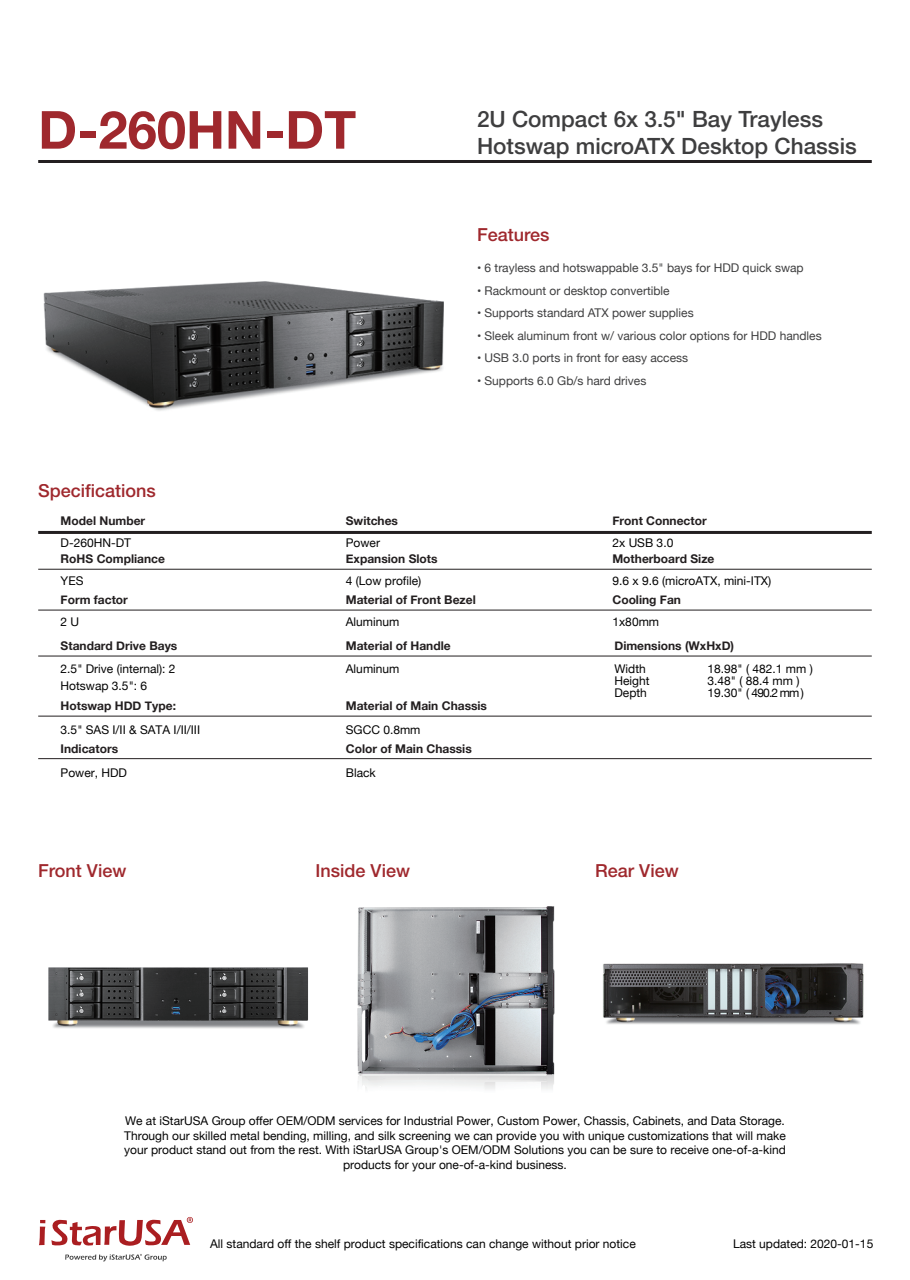
<style>
.page{position:relative;width:910px;height:1280px;background:#fff}
.page>*{position:absolute;margin:0;border:0;box-sizing:border-box;transform-origin:0 0}
.t1{font:700 52.5px "Helvetica Neue";color:#9f282d}
.t2{font:500 22.5px/27px "Helvetica Neue";color:#3e3e3f}
.t3{font:500 18px "Helvetica Neue";color:#9f282d}
.t4{font:12px/12px "Helvetica Neue";color:#030303}
.t5{font:700 12px "Helvetica Neue";color:#231f20}
.t6{font:12px "Helvetica Neue";color:#3e3e3f}
</style>
<div class="page">
<hr style="left:38px;top:160px;width:834px;height:3px;background:#231f20">
<hr style="left:38px;top:531px;width:834px;height:3px;background:#231f20">
<hr style="left:38px;top:569px;width:834px;height:1px;background:#231f20">
<hr style="left:38px;top:610px;width:834px;height:1px;background:#231f20">
<hr style="left:38px;top:656px;width:834px;height:1px;background:#231f20">
<hr style="left:38px;top:716px;width:834px;height:1px;background:#231f20">
<hr style="left:38px;top:758px;width:834px;height:1px;background:#231f20">
<img style="left:48px;top:967px;width:260px;height:62px">
<img style="left:357px;top:906px;width:198px;height:183px">
<img style="left:43px;top:281px;width:401px;height:130px">
<img style="left:603px;top:963px;width:261px;height:62px">
<svg style="left:39px;top:1220px;width:6px;height:25px"></svg>
<svg style="left:51px;top:1217px;width:142px;height:29px"></svg>
<svg style="left:65px;top:1254px;width:102px;height:7px"></svg>
<h1 class="t1" style="left:38px;top:97px;width:319px">D-260HN-DT</h1>
<h2 class="t2" style="left:477px;top:105px;width:381px">2U Compact 6x 3.5" Bay Trayless<br>Hotswap microATX Desktop Chassis</h2>
<h3 class="t3" style="left:477px;top:224px;width:74px">Features</h3>
<h3 class="t3" style="left:38px;top:480px;width:119px">Specifications</h3>
<p class="t6" style="left:477px;top:259px;width:328px">• 6 trayless and hotswappable 3.5" bays for HDD quick swap</p>
<p class="t6" style="left:477px;top:282px;width:194px">• Rackmount or desktop convertible</p>
<p class="t6" style="left:477px;top:304px;width:218px">• Supports standard ATX power supplies</p>
<p class="t6" style="left:477px;top:327px;width:346px">• Sleek aluminum front w/ various color options for HDD handles</p>
<p class="t6" style="left:477px;top:349px;width:213px">• USB 3.0 ports in front for easy access</p>
<p class="t6" style="left:477px;top:372px;width:171px">• Supports 6.0 Gb/s hard drives</p>
<p class="t5" style="left:61px;top:513px;width:86px">Model Number</p>
<p class="t5" style="left:61px;top:551px;width:106px">RoHS Compliance</p>
<p class="t4" style="left:61px;top:537px;width:72px">D-260HN-DT</p>
<p class="t4" style="left:61px;top:576px;width:24px">YES</p>
<p class="t5" style="left:61px;top:592px;width:69px">Form factor</p>
<p class="t4" style="left:61px;top:616px;width:20px">2 U</p>
<p class="t5" style="left:61px;top:638px;width:118px">Standard Drive Bays</p>
<p class="t4" style="left:61px;top:661px;width:116px;line-height:16.5px">2.5" Drive (internal): 2<br>Hotswap 3.5": 6</p>
<p class="t5" style="left:346px;top:513px;width:54px">Switches</p>
<p class="t5" style="left:346px;top:551px;width:93px">Expansion Slots</p>
<p class="t4" style="left:346px;top:537px;width:36px">Power</p>
<p class="t4" style="left:346px;top:576px;width:77px">4 (Low profile)</p>
<p class="t5" style="left:346px;top:592px;width:131px">Material of Front Bezel</p>
<p class="t4" style="left:346px;top:616px;width:55px">Aluminum</p>
<p class="t4" style="left:346px;top:664px;width:55px">Aluminum</p>
<p class="t5" style="left:346px;top:638px;width:106px">Material of Handle</p>
<p class="t5" style="left:346px;top:698px;width:143px">Material of Main Chassis</p>
<p class="t4" style="left:346px;top:724px;width:76px">SGCC 0.8mm</p>
<p class="t5" style="left:61px;top:698px;width:117px">Hotswap HDD Type:</p>
<p class="t4" style="left:61px;top:724px;width:141px">3.5" SAS I/II &amp; SATA I/II/III</p>
<p class="t4" style="left:61px;top:767px;width:68px">Power, HDD</p>
<p class="t4" style="left:346px;top:767px;width:32px">Black</p>
<p class="t5" style="left:61px;top:741px;width:59px">Indicators</p>
<p class="t5" style="left:346px;top:741px;width:127px">Color of Main Chassis</p>
<p class="t5" style="left:612px;top:513px;width:96px">Front Connector</p>
<p class="t5" style="left:612px;top:551px;width:103px">Motherboard Size</p>
<p class="t4" style="left:612px;top:537px;width:62px">2x USB 3.0</p>
<p class="t4" style="left:612px;top:576px;width:160px">9.6 x 9.6 (microATX, mini-ITX)</p>
<p class="t5" style="left:612px;top:592px;width:70px">Cooling Fan</p>
<p class="t4" style="left:612px;top:616px;width:48px">1x80mm</p>
<p class="t5" style="left:614px;top:638px;width:121px">Dimensions (WxHxD)</p>
<p class="t4" style="left:614px;top:664px;width:37px">Width<br>Height<br>Depth</p>
<p class="t4" style="left:708px;top:664px;width:107px">18.98" ( 482.1 mm )<br>3.48" ( 88.4 mm )<br>19.30" ( 490.2 mm )</p>
<h3 class="t3" style="left:38px;top:860px;width:90px">Front View</h3>
<h3 class="t3" style="left:316px;top:860px;width:96px">Inside View</h3>
<h3 class="t3" style="left:595px;top:860px;width:85px">Rear View</h3>
<p class="t4" style="left:124px;top:1115px;width:663px;line-height:14.4px;text-align:center">We at iStarUSA Group offer OEM/ODM services for Industrial Power, Custom Power, Chassis, Cabinets, and Data Storage.<br>Through our skilled metal bending, milling, and silk screening we can provide you with unique customizations that will make your product stand out from the rest. With iStarUSA Group's OEM/ODM Solutions you can be sure to receive one-of-a-kind products for your one-of-a-kind business.</p>
<p class="t4" style="left:210px;top:1239px;width:427px">All standard off the shelf product specifications can change without prior notice</p>
<p class="t4" style="left:733px;top:1239px;width:142px">Last updated: 2020-01-15</p>
</div>
